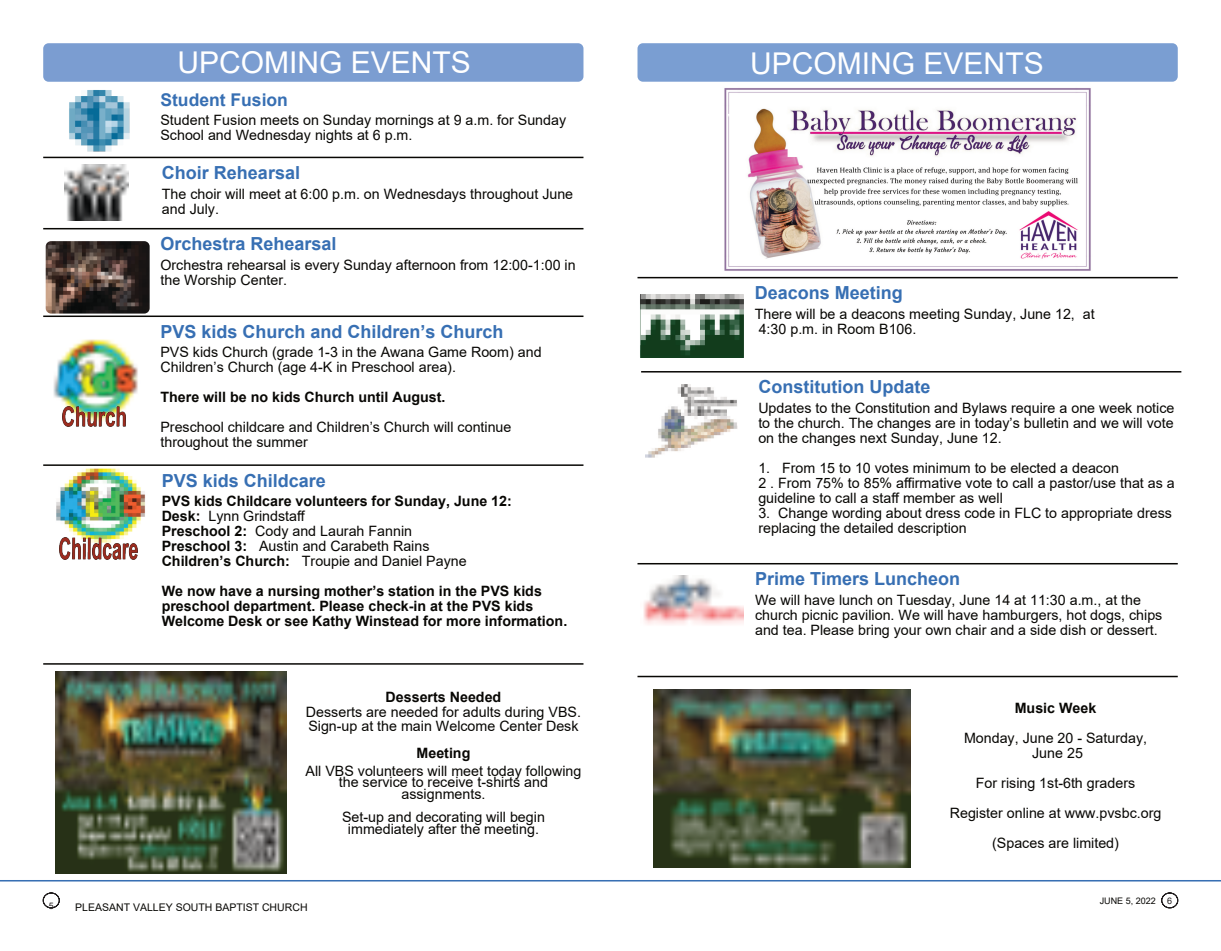
<style>
.page{position:relative;width:1221px;height:951px;background:#fff}
.page>*{position:absolute;margin:0;border:0;box-sizing:border-box;transform-origin:0 0}
.t1{font:30px "Arial";color:#fff}
.t2{font:700 18px "Arial";color:#376fb3}
.t3{font:700 17.55px "Arial";color:#376fb3}
.t4{font:14.25px/15px "Arial";color:#080704}
.t5{font:700 14.25px/15px "Arial";color:#080704}
.t6{font:10.5px "Arial";color:#080704}
.t7{font:9px "Arial";color:#080704}
.t8{font:9px "Arial";color:#231f20}
.s1{font-weight:400}
</style>
<div class="page">
<svg style="left:42px;top:892px;width:18px;height:16px"></svg>
<svg style="left:1161px;top:892px;width:17px;height:16px"></svg>
<hr style="left:0;top:879px;width:1220px;height:2px;background:#376fb3">
<hr style="left:43px;top:464px;width:540px;height:2px;background:#080704">
<img style="left:56px;top:468px;width:89px;height:69px">
<img style="left:59px;top:537px;width:79px;height:22px">
<hr style="left:43px;top:157px;width:540px;height:1px;background:#080704">
<img style="left:64px;top:165px;width:64px;height:55px">
<img style="left:69px;top:90px;width:61px;height:62px">
<hr style="left:637px;top:563px;width:540px;height:1px;background:#080704">
<img style="left:643px;top:575px;width:101px;height:50px">
<div style="left:637px;top:43px;width:540px;height:39px;background:#7a9ed2;border-radius:5px"></div>
<div style="left:43px;top:43px;width:540px;height:39px;background:#7b9dd1;border-radius:5px"></div>
<hr style="left:43px;top:315px;width:540px;height:2px;background:#080704">
<img style="left:53px;top:339px;width:85px;height:68px">
<img style="left:62px;top:406px;width:64px;height:20px">
<hr style="left:43px;top:228px;width:540px;height:1px;background:#080704">
<img style="left:46px;top:241px;width:103px;height:72px;border-radius:5px">
<hr style="left:637px;top:277px;width:540px;height:1px;background:#080704">
<img style="left:640px;top:295px;width:104px;height:63px">
<hr style="left:641px;top:371px;width:540px;height:1px;background:#080704">
<img style="left:645px;top:384px;width:92px;height:74px">
<hr style="left:43px;top:663px;width:540px;height:1px;background:#080704">
<img style="left:56px;top:671px;width:231px;height:202px">
<hr style="left:637px;top:675px;width:540px;height:2px;background:#080704">
<img style="left:653px;top:689px;width:257px;height:178px">
<img style="left:724px;top:88px;width:367px;height:183px">
<h1 class="t1" style="left:177px;top:51px;width:295px">UPCOMING EVENTS</h1>
<h1 class="t1" style="left:750px;top:52px;width:295px">UPCOMING EVENTS</h1>
<p class="t3" style="left:160px;top:94px;width:129px">Student Fusion</p>
<p class="t4" style="left:160px;top:114px;width:407px;line-height:14.5px">Student Fusion meets on Sunday mornings at 9 a.m. for Sunday<br>School and Wednesday nights at 6 p.m.</p>
<p class="t2" style="left:162px;top:166px;width:140px">Choir Rehearsal</p>
<p class="t4" style="left:162px;top:187px;width:413px">The choir will meet at 6:00 p.m. on Wednesdays throughout June and July.</p>
<p class="t2" style="left:160px;top:237px;width:178px">Orchestra Rehearsal</p>
<p class="t4" style="left:160px;top:258px;width:417px">Orchestra rehearsal is every Sunday afternoon from 12:00-1:00 in the Worship Center.</p>
<p class="t2" style="left:160px;top:325px;width:345px">PVS kids Church and Children’s Church</p>
<p class="t4" style="left:160px;top:346px;width:382px">PVS kids Church (grade 1-3 in the Awana Game Room) and<br>Children’s Church (age 4-K in Preschool area).</p>
<p class="t5" style="left:160px;top:391px;width:287px">There will be no kids Church until August.</p>
<p class="t4" style="left:160px;top:421px;width:352px">Preschool childcare and Children’s Church will continue throughout the summer</p>
<p class="t2" style="left:162px;top:473px;width:166px">PVS kids Childcare</p>
<p class="t5" style="left:162px;top:495px;width:352px">PVS kids Childcare volunteers for Sunday, June 12:<br>Desk: <span class="s1">Lynn Grindstaff<br></span>Preschool 2: <span class="s1">Cody and Laurah Fannin<br></span>Preschool 3: <span class="s1">Austin and Carabeth Rains<br></span>Children’s Church: <span class="s1">Troupie and Daniel Payne</span></p>
<p class="t5" style="left:162px;top:585px;width:407px">We now have a nursing mother’s station in the PVS kids preschool department. Please check-in at the PVS kids<br>Welcome Desk or see Kathy Winstead for more information.</p>
<p class="t5" style="left:385px;top:690px;width:117px">Desserts Needed</p>
<p class="t4" style="left:306px;top:705px;width:276px">Desserts are needed for adults during VBS.<br>Sign-up at the main Welcome Center Desk</p>
<p class="t5" style="left:416px;top:746px;width:55px">Meeting</p>
<p class="t4" style="left:305px;top:766px;width:277px;line-height:11.6px;text-align:center">All VBS volunteers will meet today following the service to receive t-shirts and assignments.</p>
<p class="t4" style="left:342px;top:812px;width:204px;line-height:11.6px;text-align:center">Set-up and decorating will begin immediately after the meeting.</p>
<p class="t8" style="left:49px;top:902px;width:7px">5</p>
<p class="t6" style="left:75px;top:903px;width:234px">PLEASANT VALLEY SOUTH BAPTIST CHURCH</p>
<p class="t2" style="left:754px;top:286px;width:150px">Deacons Meeting</p>
<p class="t4" style="left:754px;top:307px;width:341px">There will be a deacons meeting Sunday, June 12, at<br>4:30 p.m. in Room B106.</p>
<p class="t2" style="left:758px;top:380px;width:173px">Constitution Update</p>
<p class="t4" style="left:758px;top:401px;width:417px;text-align:justify">Updates to the Constitution and Bylaws require a one week notice to the church. The changes are in today’s bulletin and we will vote on the changes next Sunday, June 12.</p>
<p class="t4" style="left:758px;top:461px;width:418px">1. From 15 to 10 votes minimum to be elected a deacon<br>2 . From 75% to 85% affirmative vote to call a pastor/use that as a guideline to call a staff member as well</p>
<p class="t4" style="left:758px;top:506px;width:415px">3. Change wording about dress code in FLC to appropriate dress replacing the detailed description</p>
<p class="t2" style="left:755px;top:572px;width:207px">Prime Timers Luncheon</p>
<p class="t4" style="left:755px;top:593px;width:409px">We will have lunch on Tuesday, June 14 at 11:30 a.m., at the church picnic pavilion. We will have hamburgers, hot dogs, chips and tea. Please bring your own chair and a side dish or dessert.</p>
<p class="t5" style="left:1014px;top:702px;width:83px">Music Week</p>
<p class="t4" style="left:964px;top:732px;width:184px;text-align:center">Monday, June 20 - Saturday,<br>June 25</p>
<p class="t4" style="left:949px;top:769px;width:213px;line-height:30px;text-align:center">For rising 1st-6th graders<br>Register online at www.pvsbc.org (Spaces are limited)</p>
<p class="t7" style="left:1099px;top:897px;width:58px">JUNE 5, 2022</p>
<p class="t8" style="left:1167px;top:897px;width:7px">6</p>
</div>
